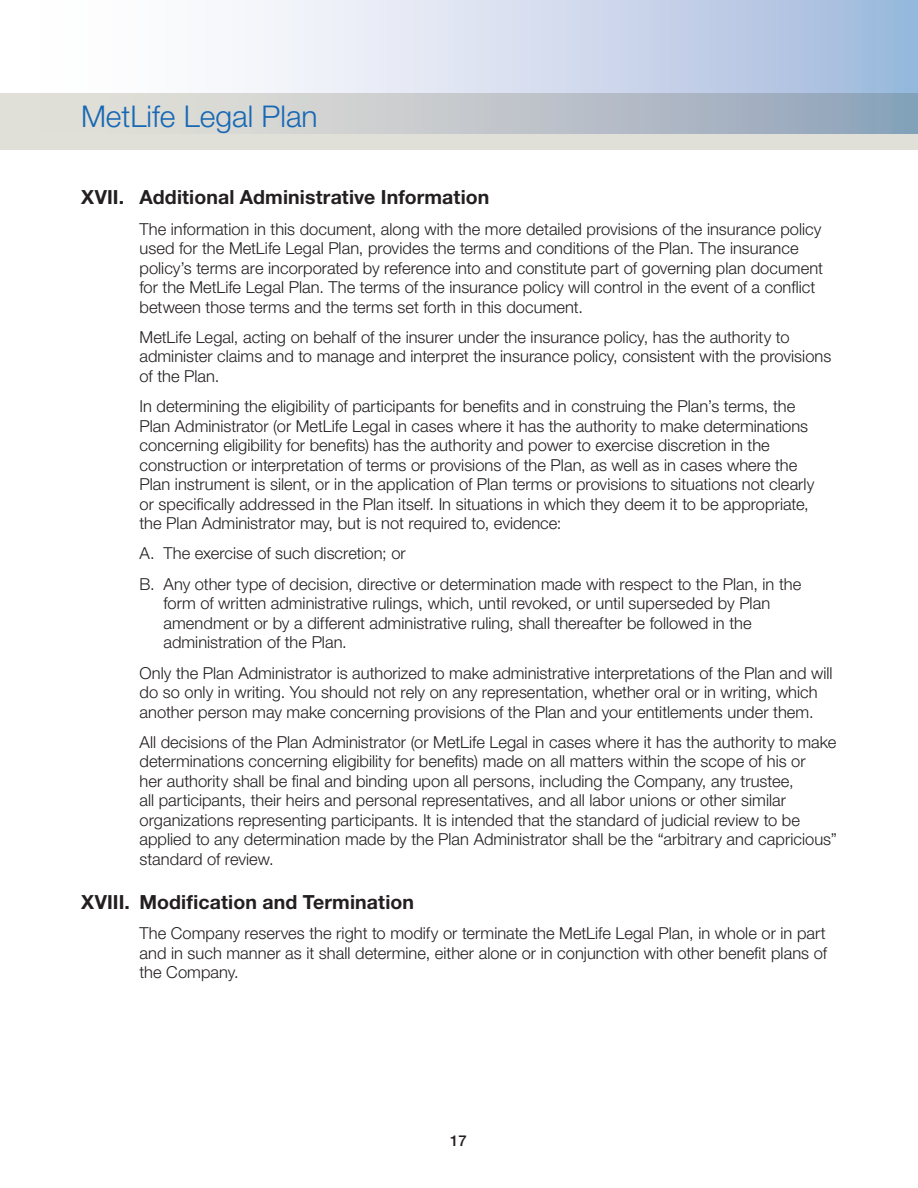
<style>
.page{position:relative;width:918px;height:1188px;background:#fff}
.page>*{position:absolute;margin:0;border:0;box-sizing:border-box;transform-origin:0 0}
.t1{font:300 30px "Helvetica Neue";color:#1768b4}
.HD_1{font:700 19.5px "Helvetica Neue";letter-spacing:.005em;color:#231f20}
.HD_1_Body{font:300 16.5px/19.5px "Helvetica Neue";color:#231f20}
.HD_1_Indent_1{font:300 16.5px/19.5px "Helvetica Neue";color:#231f20}
.t2{font:500 15px "Helvetica Neue";color:#231f20}
</style>
<div class="page">
<div style="left:0;top:93px;width:918px;height:57px;background:#e1e0d8"></div>
<svg style="left:253px;top:0;width:665px;height:133px;background:#c5d0e1"></svg>
<h1 class="t1" style="left:81px;top:98px;width:238px">MetLife Legal Plan</h1>
<p class="HD_1" style="left:81px;top:185px;width:410px">XVII. Additional Administrative Information</p>
<p class="HD_1_Body" style="left:140px;top:219px;width:685px">The information in this document, along with the more detailed provisions of the insurance policy used for the MetLife Legal Plan, provides the terms and conditions of the Plan. The insurance policy’s terms are incorporated by reference into and constitute part of governing plan document for the MetLife Legal Plan. The terms of the insurance policy will control in the event of a conflict between those terms and the terms set forth in this document.</p>
<p class="HD_1_Body" style="left:140px;top:327px;width:693px">MetLife Legal, acting on behalf of the insurer under the insurance policy, has the authority to administer claims and to manage and interpret the insurance policy, consistent with the provisions of the Plan.</p>
<p class="HD_1_Body" style="left:140px;top:396px;width:676px">In determining the eligibility of participants for benefits and in construing the Plan’s terms, the Plan Administrator (or MetLife Legal in cases where it has the authority to make determinations concerning eligibility for benefits) has the authority and power to exercise discretion in the construction or interpretation of terms or provisions of the Plan, as well as in cases where the Plan instrument is silent, or in the application of Plan terms or provisions to situations not clearly or specifically addressed in the Plan itself. In situations in which they deem it to be appropriate, the Plan Administrator may, but is not required to, evidence:</p>
<p class="HD_1_Indent_1" style="left:140px;top:543px;width:268px">A. The exercise of such discretion; or</p>
<p class="HD_1_Indent_1" style="left:164px;top:574px;width:639px;text-indent:-24px">B. Any other type of decision, directive or determination made with respect to the Plan, in the form of written administrative rulings, which, until revoked, or until superseded by Plan amendment or by a different administrative ruling, shall thereafter be followed in the administration of the Plan.</p>
<p class="HD_1_Body" style="left:140px;top:663px;width:695px">Only the Plan Administrator is authorized to make administrative interpretations of the Plan and will do so only in writing. You should not rely on any representation, whether oral or in writing, which another person may make concerning provisions of the Plan and your entitlements under them.</p>
<p class="HD_1_Body" style="left:140px;top:732px;width:699px">All decisions of the Plan Administrator (or MetLife Legal in cases where it has the authority to make determinations concerning eligibility for benefits) made on all matters within the scope of his or<br>her authority shall be final and binding upon all persons, including the Company, any trustee,<br>all participants, their heirs and personal representatives, and all labor unions or other similar organizations representing participants. It is intended that the standard of judicial review to be applied to any determination made by the Plan Administrator shall be the “arbitrary and capricious” standard of review.</p>
<p class="HD_1" style="left:81px;top:890px;width:335px">XVIII. Modification and Termination</p>
<p class="HD_1_Body" style="left:140px;top:923px;width:689px;text-align:justify">The Company reserves the right to modify or terminate the MetLife Legal Plan, in whole or in part and in such manner as it shall determine, either alone or in conjunction with other benefit plans of the Company.</p>
<p class="t2" style="left:450px;top:1131px;width:18px">17</p>
</div>
